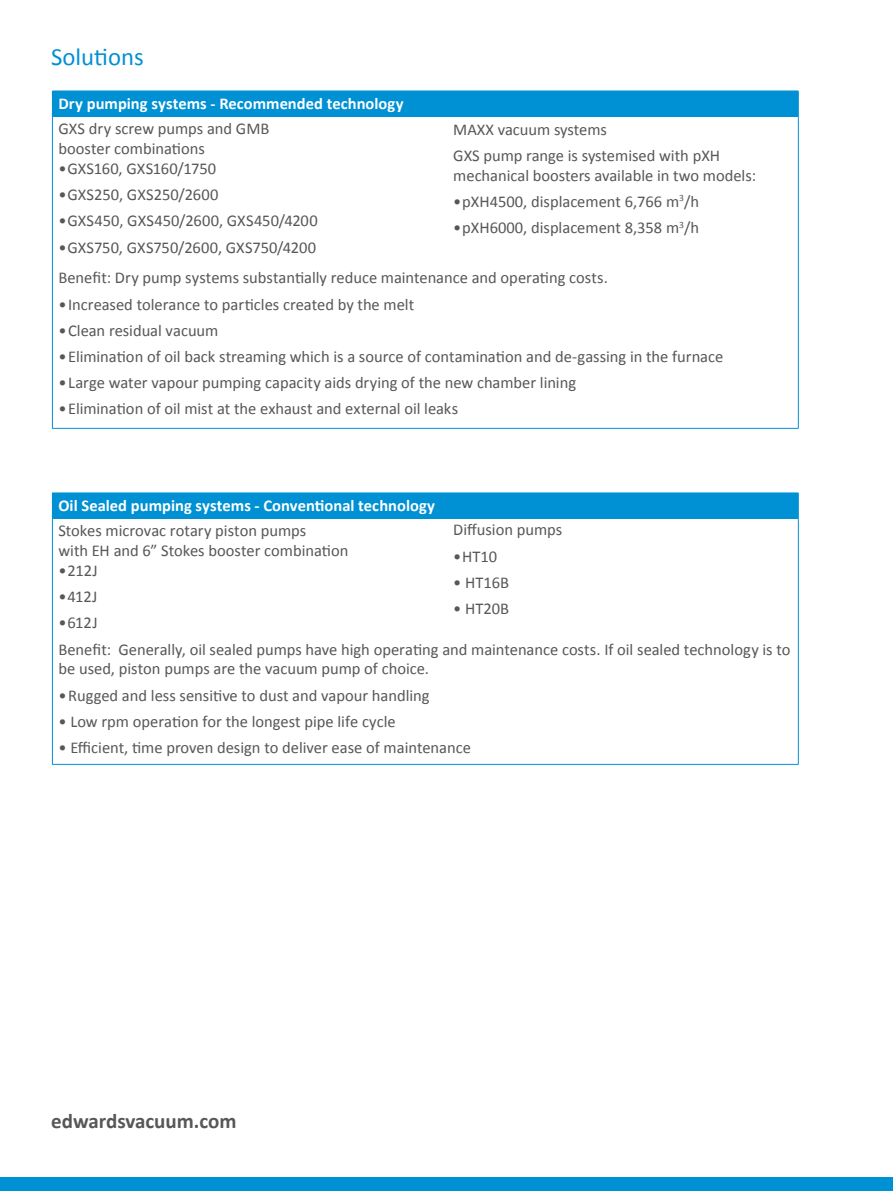
<style>
.page{position:relative;width:893px;height:1191px;background:#fff}
.page>*{position:absolute;margin:0;border:0;box-sizing:border-box;transform-origin:0 0}
.t1{font:24.75px "Calibri";color:#0090d4}
.t2{font:700 21px "Calibri";color:#575756}
.t3{font:16.5px/19.8px "Calibri";color:#575756}
.t4{font:700 16.5px "Calibri";color:#fff}
</style>
<div class="page">
<div style="left:0;top:1177px;width:893px;height:14px;background:#0090d4"></div>
<div style="left:52px;top:91px;width:746px;height:25px;background:#0090d4"></div>
<svg style="left:798px;top:91px;width:1px;height:25px"></svg>
<hr style="left:52px;top:116px;width:746px;height:1px;background:#0090d4">
<hr style="left:52px;top:116px;width:1px;height:312px;background:#0090d4">
<hr style="left:798px;top:116px;width:1px;height:312px;background:#0090d4">
<hr style="left:52px;top:428px;width:746px;height:1px;background:#0090d4">
<div style="left:52px;top:493px;width:746px;height:25px;background:#0090d4"></div>
<svg style="left:798px;top:493px;width:1px;height:25px"></svg>
<hr style="left:52px;top:518px;width:746px;height:1px;background:#0090d4">
<hr style="left:52px;top:518px;width:1px;height:246px;background:#0090d4">
<hr style="left:798px;top:518px;width:1px;height:246px;background:#0090d4">
<hr style="left:52px;top:764px;width:746px;height:1px;background:#0090d4">
<h1 class="t1" style="left:51px;top:41px;width:94px">Solutions</h1>
<p class="t4" style="left:58px;top:94px;width:347px">Dry pumping systems - Recommended technology</p>
<p class="t3" style="left:58px;top:118px;width:212px">GXS dry screw pumps and GMB booster combinations</p>
<p class="t3" style="left:58px;top:158px;width:159px">•GXS160, GXS160/1750</p>
<p class="t3" style="left:58px;top:184px;width:162px">•GXS250, GXS250/2600</p>
<p class="t3" style="left:58px;top:210px;width:261px">•GXS450, GXS450/2600, GXS450/4200</p>
<p class="t3" style="left:58px;top:231px;width:551px;line-height:30.6px">•GXS750, GXS750/2600, GXS750/4200<br>Benefit: Dry pump systems substantially reduce maintenance and operating costs.</p>
<p class="t3" style="left:58px;top:293px;width:357px">•Increased tolerance to particles created by the melt</p>
<p class="t3" style="left:58px;top:319px;width:162px">•Clean residual vacuum</p>
<p class="t3" style="left:58px;top:346px;width:666px">•Elimination of oil back streaming which is a source of contamination and de‐gassing in the furnace</p>
<p class="t3" style="left:58px;top:372px;width:519px">•Large water vapour pumping capacity aids drying of the new chamber lining</p>
<p class="t3" style="left:58px;top:398px;width:401px">•Elimination of oil mist at the exhaust and external oil leaks</p>
<p class="t3" style="left:453px;top:115px;width:268px;line-height:26.2px">MAXX vacuum systems<br>GXS pump range is systemised with pXH</p>
<p class="t3" style="left:453px;top:165px;width:305px">mechanical boosters available in two models:</p>
<p class="t3" style="left:453px;top:191px;width:247px">•pXH4500, displacement 6,766 m<sup>3</sup>/h</p>
<p class="t3" style="left:453px;top:217px;width:247px">•pXH6000, displacement 8,358 m<sup>3</sup>/h</p>
<p class="t4" style="left:58px;top:495px;width:378px">Oil Sealed pumping systems - Conventional technology</p>
<p class="t3" style="left:58px;top:520px;width:292px">Stokes microvac rotary piston pumps<br>with EH and 6” Stokes booster combination</p>
<p class="t3" style="left:58px;top:560px;width:41px">•212J</p>
<p class="t3" style="left:58px;top:586px;width:40px">•412J</p>
<p class="t3" style="left:58px;top:609px;width:734px;line-height:26.2px">•612J<br>Benefit: Generally, oil sealed pumps have high operating and maintenance costs. If oil sealed technology is to</p>
<p class="t3" style="left:58px;top:658px;width:372px">be used, piston pumps are the vacuum pump of choice.</p>
<p class="t3" style="left:58px;top:684px;width:373px">•Rugged and less sensitive to dust and vapour handling</p>
<p class="t3" style="left:58px;top:710px;width:339px">• Low rpm operation for the longest pipe life cycle</p>
<p class="t3" style="left:58px;top:737px;width:414px">• Efficient, time proven design to deliver ease of maintenance</p>
<p class="t3" style="left:453px;top:519px;width:111px">Diffusion pumps</p>
<p class="t3" style="left:453px;top:545px;width:46px">•HT10</p>
<p class="t3" style="left:453px;top:571px;width:57px">• HT16B</p>
<p class="t3" style="left:453px;top:598px;width:57px">• HT20B</p>
<p class="t2" style="left:51px;top:1107px;width:187px">edwardsvacuum.com</p>
</div>
